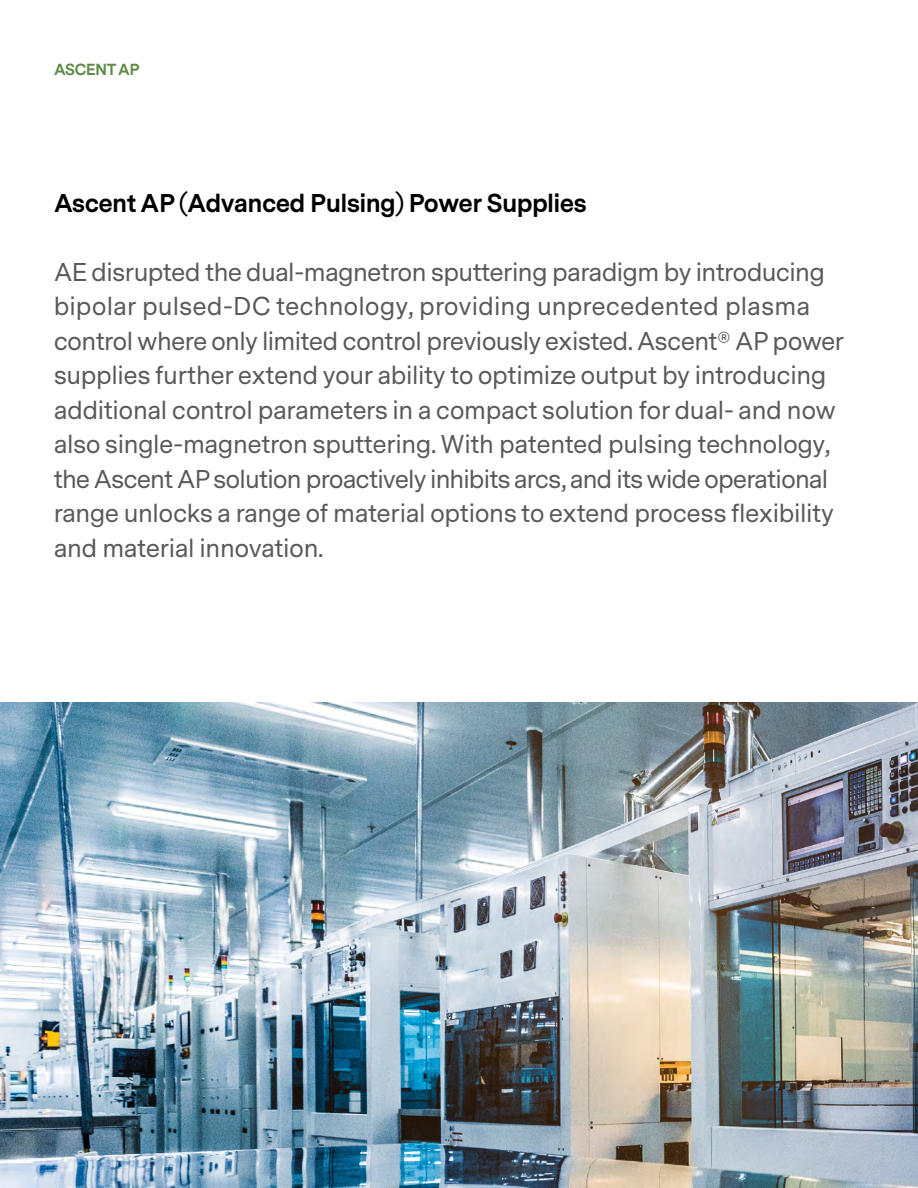
<style>
.page{position:relative;width:918px;height:1188px;background:#fff}
.page>*{position:absolute;margin:0;border:0;box-sizing:border-box;transform-origin:0 0}
.AE__Inspirational_Te{font:24px/34.5px "Messina Sans";letter-spacing:.01em;color:#58595b}
.AE___Page_Heading{font:700 24px "Messina Sans";color:#000}
.t1{font:700 15px "Messina Sans";letter-spacing:-.015em;color:#5c8a46}
</style>
<div class="page">
<img style="left:0;top:702px;width:918px;height:486px">
<p class="t1" style="left:54px;top:59px;width:87px">ASCENT AP</p>
<p class="AE___Page_Heading" style="left:54px;top:186px;width:534px">Ascent AP (Advanced Pulsing) Power Supplies</p>
<p class="AE__Inspirational_Te" style="left:54px;top:255px;width:792px">AE disrupted the dual-magnetron sputtering paradigm by introducing bipolar pulsed-DC technology, providing unprecedented plasma control where only limited control previously existed. Ascent® AP power supplies further extend your ability to optimize output by introducing additional control parameters in a compact solution for dual- and now also single-magnetron sputtering. With patented pulsing technology, the Ascent AP solution proactively inhibits arcs, and its wide operational range unlocks a range of material options to extend process flexibility and material innovation.</p>
</div>
